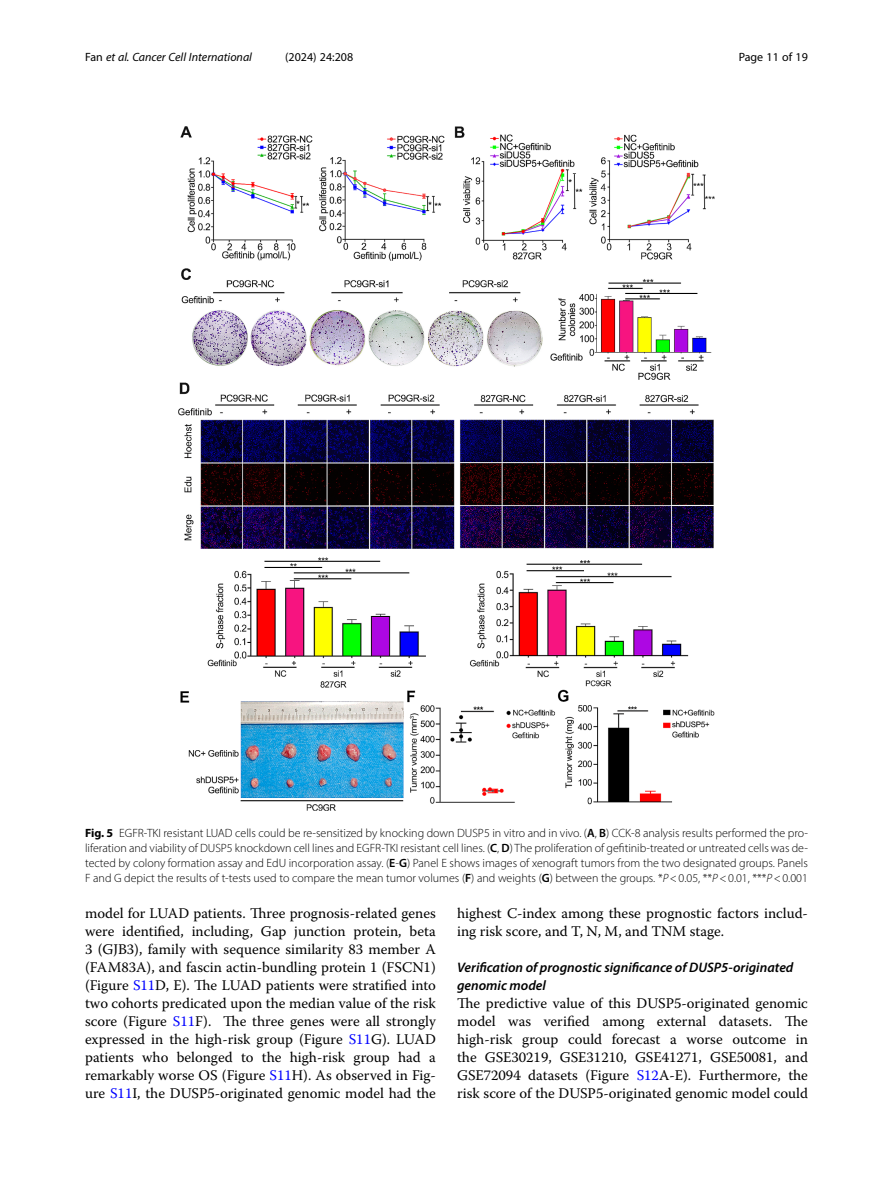
<style>
.page{position:relative;width:893px;height:1191px;background:#fff}
.page>*{position:absolute;margin:0;border:0;box-sizing:border-box;transform-origin:0 0}
.Body_Text{font:14.7px/18px "Warnock Pro";color:#000;text-align:justify}
.Head_3{font:italic 600 13.8px/18px "Myriad Pro";color:#000}
.Figure_Caption{font:300 12px/15px "Myriad Pro";color:#000;text-align:justify}
.t1{font:italic 12px "Myriad Pro";color:#000}
.t2{font:12px "Myriad Pro";color:#000}
.s1{font-style:normal}
.s2{font-weight:700}
.s3{font-weight:600}
.s4{font-style:italic}
.s5{color:#00f}
</style>
<div class="page">
<img style="left:179px;top:126px;width:535px;height:684px">
<p class="t1" style="left:85px;top:50px;width:168px"><span class="s1">Fan</span> et al. Cancer Cell International</p>
<p class="t2" style="left:285px;top:50px;width:70px">(2024) 24:208</p>
<p class="t2" style="left:739px;top:50px;width:71px">Page 11 of 19</p>
<p class="Figure_Caption" style="left:85px;top:825px;width:724px"><span class="s2">Fig. 5</span> EGFR-TKI resistant LUAD cells could be re-sensitized by knocking down DUSP5 in vitro and in vivo. (<span class="s3">A</span>, <span class="s3">B</span>) CCK-8 analysis results performed the pro&shy;liferation and viability of DUSP5 knockdown cell lines and EGFR-TKI resistant cell lines. (<span class="s3">C</span>, <span class="s3">D</span>) The proliferation of gefitinib-treated or untreated cells was de&shy;tected by colony formation assay and EdU incorporation assay. (<span class="s3">E</span>-<span class="s3">G</span>) Panel E shows images of xenograft tumors from the two designated groups. Panels F and G depict the results of t-tests used to compare the mean tumor volumes (<span class="s3">F</span>) and weights (<span class="s3">G</span>) between the groups. *<span class="s4">P</span>&lt;0.05, **<span class="s4">P</span>&lt;0.01, ***<span class="s4">P</span>&lt;0.001</p>
<p class="Body_Text" style="left:85px;top:904px;width:352px">model for LUAD patients. Three prognosis-related genes were identified, including, Gap junction protein, beta 3 (GJB3), family with sequence similarity 83 member A (FAM83A), and fascin actin-bundling protein 1 (FSCN1) (Figure <span class="s5">S11</span>D, E). The LUAD patients were stratified into two cohorts predicated upon the median value of the risk score (Figure <span class="s5">S11</span>F). The three genes were all strongly expressed in the high-risk group (Figure <span class="s5">S11</span>G). LUAD patients who belonged to the high-risk group had a remarkably worse OS (Figure <span class="s5">S11</span>H). As observed in Fig&shy;ure <span class="s5">S11</span>I, the DUSP5-originated genomic model had the</p>
<p class="Body_Text" style="left:457px;top:904px;width:352px">highest C-index among these prognostic factors includ&shy;ing risk score, and T, N, M, and TNM stage.</p>
<p class="Head_3" style="left:457px;top:958px;width:338px">Verification of prognostic significance of DUSP5-originated genomic model</p>
<p class="Body_Text" style="left:457px;top:994px;width:352px">The predictive value of this DUSP5-originated genomic model was verified among external datasets. The high-risk group could forecast a worse outcome in the GSE30219, GSE31210, GSE41271, GSE50081, and GSE72094 datasets (Figure <span class="s5">S12</span>A-E). Furthermore, the risk score of the DUSP5-originated genomic model could</p>
</div>
